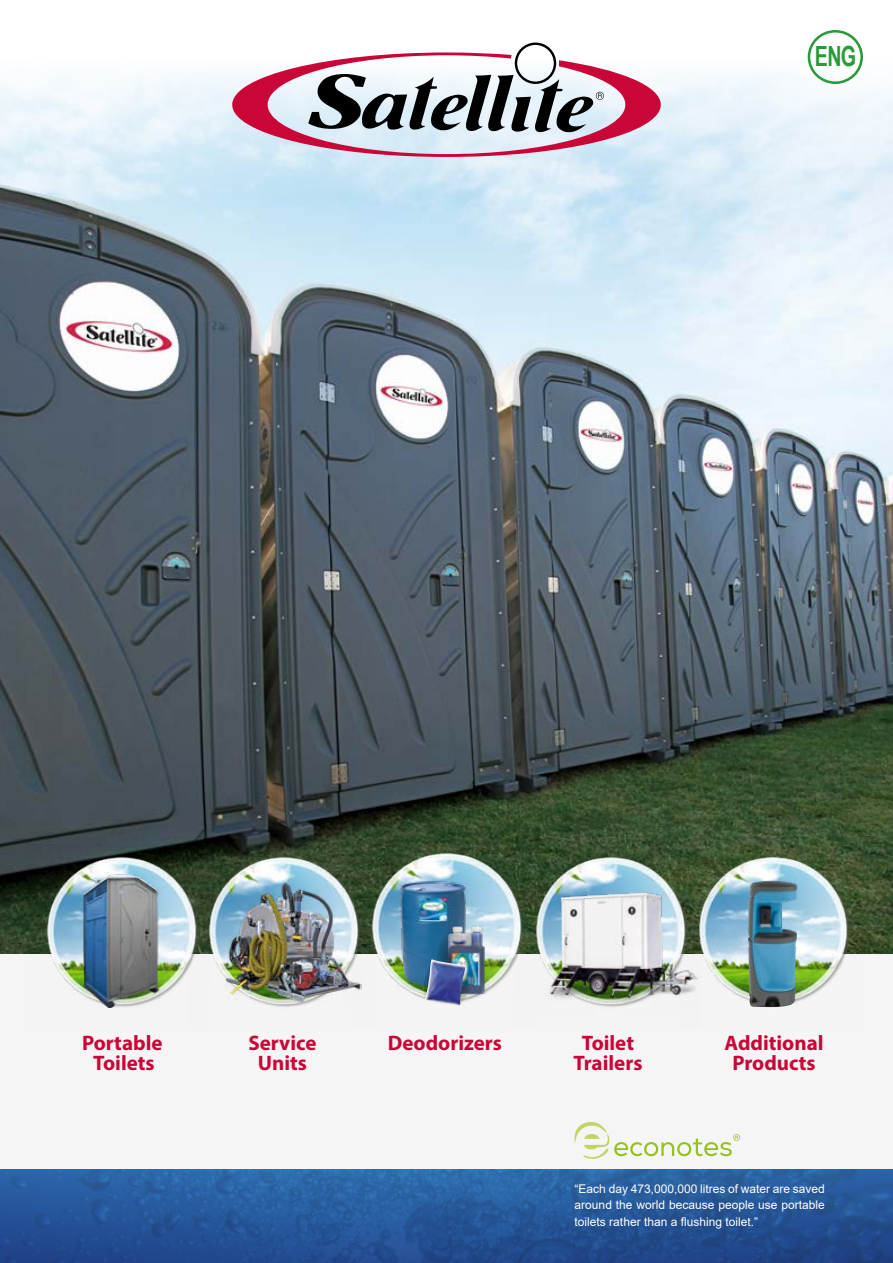
<style>
.page{position:relative;width:893px;height:1263px;background:#fff}
.page>*{position:absolute;margin:0;border:0;box-sizing:border-box;transform-origin:0 0}
.t1{font:700 27.75px "Arial Narrow";color:#289b38;scale:.86 1}
.t2{font:700 21px/19.5px "Myriad Pro";color:#ca0538;text-align:center}
.t3{font:12px/16.5px "Arial";color:#fff;text-align:justify}
</style>
<div class="page">
<img style="left:0;top:205px;width:893px;height:749px">
<svg style="left:0;top:30px;width:893px;height:175px"></svg>
<svg style="left:232px;top:43px;width:429px;height:114px"></svg>
<div style="left:0;top:955px;width:893px;height:308px;background:#f5f5f5"></div>
<svg style="left:575px;top:1122px;width:165px;height:37px"></svg>
<img style="left:700px;top:844px;width:162px;height:164px">
<img style="left:0;top:1169px;width:893px;height:94px">
<img style="left:26px;top:844px;width:162px;height:164px">
<img style="left:83px;top:873px;width:77px;height:134px">
<img style="left:188px;top:844px;width:163px;height:163px">
<img style="left:225px;top:883px;width:126px;height:119px">
<img style="left:536px;top:844px;width:164px;height:29px">
<img style="left:748px;top:880px;width:49px;height:127px">
<img style="left:351px;top:840px;width:185px;height:159px">
<img style="left:534px;top:873px;width:167px;height:135px">
<img style="left:398px;top:878px;width:69px;height:111px">
<img style="left:471px;top:925px;width:16px;height:70px">
<img style="left:423px;top:923px;width:48px;height:78px">
<img style="left:425px;top:959px;width:41px;height:47px">
<div style="left:808px;top:30px;width:55px;height:54px;border:3px solid #289b38;border-radius:50%"></div>
<h1 class="t1" style="left:815px;top:35px;width:50px">ENG</h1>
<h2 class="t2" style="left:82px;top:1032px;width:82px">Portable<br>Toilets</h2>
<h2 class="t2" style="left:248px;top:1032px;width:70px">Service<br>Units</h2>
<h2 class="t2" style="left:388px;top:1032px;width:116px">Deodorizers</h2>
<h2 class="t2" style="left:724px;top:1032px;width:101px">Additional<br>Products</h2>
<h2 class="t2" style="left:573px;top:1032px;width:70px">Toilet<br>Trailers</h2>
<p class="t3" style="left:575px;top:1180px;width:252px">“Each day 473,000,000 litres of water are saved around the world because people use portable toilets rather than a flushing toilet.”</p>
</div>
